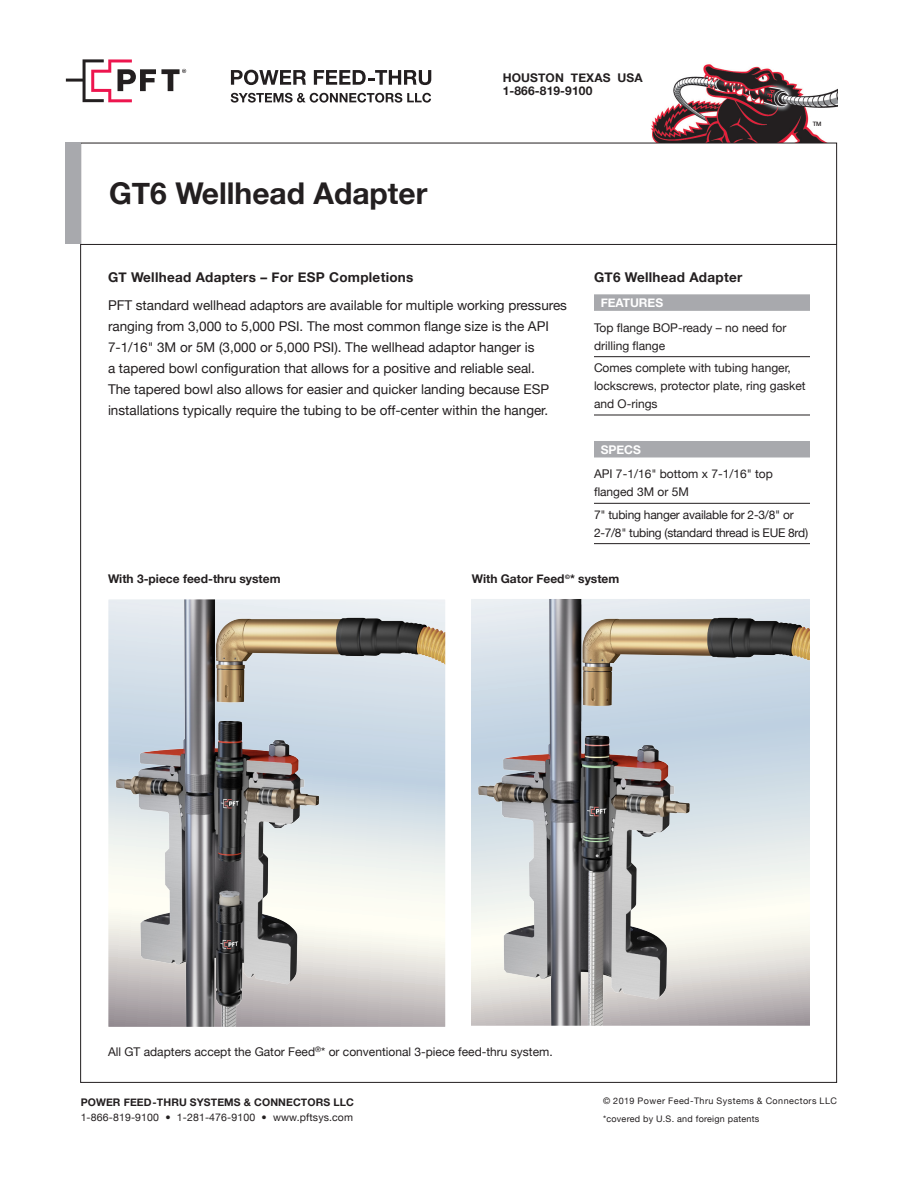
<style>
.page{position:relative;width:918px;height:1188px;background:#fff}
.page>*{position:absolute;margin:0;border:0;box-sizing:border-box;transform-origin:0 0}
.t1{font:700 30px "Helvetica Neue";color:#231f20}
.body_copy{font:13.5px/21px "Helvetica Neue";color:#231f20}
.body_copy_headline{font:700 13.5px "Helvetica Neue";letter-spacing:.02em;color:#231f20}
.features_specs{font:12px/18px "Helvetica Neue";color:#231f20}
.t2{font:700 12px/13.5px "Helvetica Neue";color:#231f20}
.features_specs-2{font:12px/18px "Helvetica Neue";letter-spacing:-.02em;color:#231f20}
.features_specs_heade{font:700 12px "Helvetica Neue";color:#fff}
.t3{font:10.5px "Helvetica Neue";letter-spacing:.015em;color:#231f20}
.t4{font:700 10.5px "Helvetica Neue";letter-spacing:.01em;color:#231f20}
.t5{font:9px/17.4px "Helvetica Neue";letter-spacing:.05em;color:#231f20}
.t6{font:500 6px "Helvetica Neue";color:#231f20}
</style>
<div class="page">
<img style="left:648px;top:64px;width:189px;height:79px">
<svg style="left:231px;top:70px;width:75px;height:15px"></svg>
<svg style="left:314px;top:70px;width:117px;height:15px"></svg>
<svg style="left:231px;top:93px;width:200px;height:10px"></svg>
<svg style="left:66px;top:59px;width:120px;height:43px"></svg>
<div style="left:66px;top:143px;width:15px;height:101px;background:#a8a9ad"></div>
<hr style="left:81px;top:244px;width:756px;height:1px;background:#231f20">
<div style="left:594px;top:294px;width:216px;height:17px;background:#a8a9ad"></div>
<hr style="left:594px;top:356px;width:216px;height:1px;background:#231f20">
<hr style="left:594px;top:415px;width:216px;height:1px;background:#231f20">
<div style="left:594px;top:441px;width:216px;height:16px;background:#a8a9ad"></div>
<hr style="left:594px;top:503px;width:216px;height:1px;background:#231f20">
<hr style="left:594px;top:543px;width:216px;height:1px;background:#231f20">
<svg style="left:80px;top:561px;width:353px;height:504px"></svg>
<svg style="left:433px;top:561px;width:405px;height:503px"></svg>
<p class="t1" style="left:109px;top:175px;width:320px">GT6 Wellhead Adapter</p>
<p class="t2" style="left:503px;top:70px;width:141px">HOUSTON TEXAS USA<br>1-866-819-9100</p>
<p class="t6" style="left:813px;top:120px;width:10px">TM</p>
<p class="body_copy_headline" style="left:108px;top:269px;width:307px">GT Wellhead Adapters – For ESP Completions</p>
<p class="body_copy" style="left:108px;top:295px;width:461px">PFT standard wellhead adaptors are available for multiple working pressures ranging from 3,000 to 5,000 PSI. The most common flange size is the API 7-1/16" 3M or 5M (3,000 or 5,000 PSI). The wellhead adaptor hanger is<br>a tapered bowl configuration that allows for a positive and reliable seal.<br>The tapered bowl also allows for easier and quicker landing because ESP installations typically require the tubing to be off-center within the hanger.</p>
<p class="body_copy_headline" style="left:594px;top:269px;width:150px">GT6 Wellhead Adapter</p>
<p class="features_specs_heade" style="left:601px;top:295px;width:64px">FEATURES</p>
<p class="features_specs" style="left:594px;top:318px;width:194px">Top flange BOP-ready – no need for drilling flange</p>
<p class="features_specs" style="left:594px;top:359px;width:213px">Comes complete with tubing hanger, lockscrews, protector plate, ring gasket and O-rings</p>
<p class="features_specs_heade" style="left:601px;top:442px;width:42px">SPECS</p>
<p class="features_specs" style="left:594px;top:465px;width:180px">API 7-1/16" bottom x 7-1/16" top flanged 3M or 5M</p>
<p class="features_specs-2" style="left:594px;top:505px;width:216px">7" tubing hanger available for 2-3/8" or<br>2-7/8" tubing (standard thread is EUE 8rd)</p>
<p class="t2" style="left:108px;top:572px;width:174px">With 3-piece feed-thru system</p>
<p class="t2" style="left:472px;top:572px;width:149px">With Gator Feed<sup>©</sup>* system</p>
<p class="features_specs" style="left:108px;top:1042px;width:446px">All GT adapters accept the Gator Feed<sup>®</sup>* or conventional 3-piece feed-thru system.</p>
<p class="t4" style="left:81px;top:1096px;width:275px">POWER FEED-THRU SYSTEMS &amp; CONNECTORS LLC</p>
<p class="t3" style="left:81px;top:1111px;width:274px">1-866-819-9100 • 1-281-476-9100 • www.pftsys.com</p>
<p class="t5" style="left:603px;top:1092px;width:236px">© 2019 Power Feed-Thru Systems &amp; Connectors LLC *covered by U.S. and foreign patents</p>
</div>
